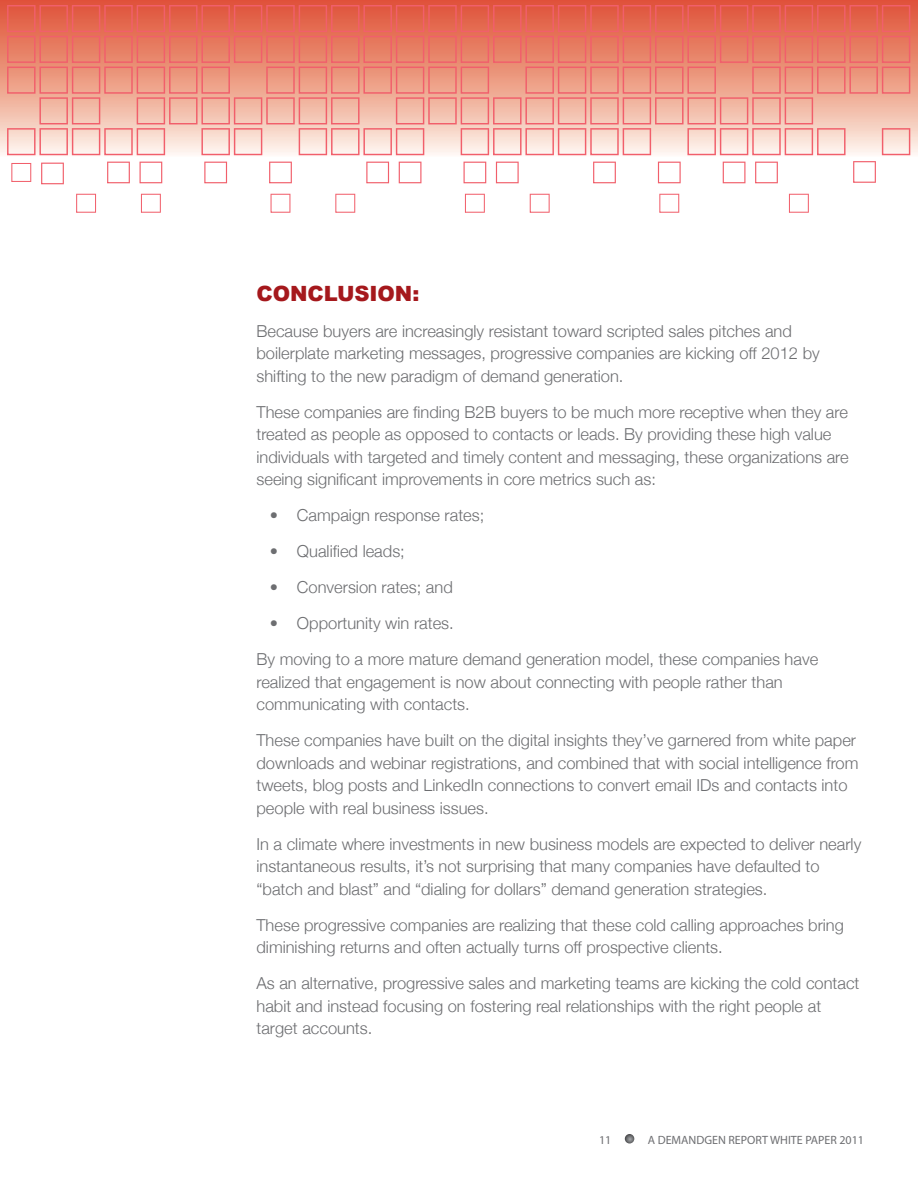
<style>
.page{position:relative;width:918px;height:1188px;background:#fff}
.page>*{position:absolute;margin:0;border:0;box-sizing:border-box;transform-origin:0 0}
.t1{font:900 21px "Arial";letter-spacing:-.005em;color:#a5181c}
.t2{font:300 16.5px/22.5px "Helvetica Neue";color:#6d6e71}
.t3{font:12px "Myriad Pro";color:#6d6e71}
</style>
<div class="page">
<img style="left:0;top:0;width:918px;height:156px">
<svg style="left:76px;top:194px;width:20px;height:19px"></svg>
<svg style="left:11px;top:163px;width:20px;height:19px"></svg>
<svg style="left:107px;top:162px;width:23px;height:21px"></svg>
<svg style="left:140px;top:162px;width:22px;height:21px"></svg>
<svg style="left:141px;top:194px;width:20px;height:19px"></svg>
<svg style="left:204px;top:162px;width:23px;height:21px"></svg>
<svg style="left:269px;top:162px;width:23px;height:21px"></svg>
<svg style="left:271px;top:194px;width:19px;height:19px"></svg>
<svg style="left:335px;top:194px;width:20px;height:19px"></svg>
<svg style="left:366px;top:162px;width:23px;height:21px"></svg>
<svg style="left:399px;top:162px;width:22px;height:21px"></svg>
<svg style="left:464px;top:162px;width:22px;height:21px"></svg>
<svg style="left:465px;top:194px;width:20px;height:19px"></svg>
<svg style="left:496px;top:162px;width:23px;height:21px"></svg>
<svg style="left:530px;top:194px;width:20px;height:19px"></svg>
<svg style="left:593px;top:162px;width:23px;height:21px"></svg>
<svg style="left:658px;top:162px;width:23px;height:21px"></svg>
<svg style="left:659px;top:194px;width:20px;height:19px"></svg>
<svg style="left:723px;top:162px;width:22px;height:21px"></svg>
<svg style="left:755px;top:162px;width:23px;height:21px"></svg>
<svg style="left:789px;top:194px;width:20px;height:19px"></svg>
<svg style="left:7px;top:5px;width:903px;height:150px;background:#ed9786"></svg>
<svg style="left:853px;top:161px;width:23px;height:22px"></svg>
<svg style="left:41px;top:163px;width:23px;height:21px"></svg>
<svg style="left:625px;top:1134px;width:9px;height:10px"></svg>
<p class="t1" style="left:256px;top:281px;width:164px">CONCLUSION:</p>
<p class="t2" style="left:256px;top:319px;width:565px">Because buyers are increasingly resistant toward scripted sales pitches and boilerplate marketing messages, progressive companies are kicking off 2012 by shifting to the new paradigm of demand generation.</p>
<p class="t2" style="left:256px;top:400px;width:594px">These companies are finding B2B buyers to be much more receptive when they are treated as people as opposed to contacts or leads. By providing these high value individuals with targeted and timely content and messaging, these organizations are seeing significant improvements in core metrics such as:</p>
<p class="t2" style="left:270px;top:504px;width:216px">• Campaign response rates;</p>
<p class="t2" style="left:270px;top:540px;width:136px">• Qualified leads;</p>
<p class="t2" style="left:270px;top:576px;width:184px">• Conversion rates; and</p>
<p class="t2" style="left:256px;top:605px;width:563px;line-height:36px;text-indent:14px">• Opportunity win rates.<br>By moving to a more mature demand generation model, these companies have</p>
<p class="t2" style="left:256px;top:670px;width:528px">realized that engagement is now about connecting with people rather than communicating with contacts.</p>
<p class="t2" style="left:256px;top:729px;width:604px">These companies have built on the digital insights they’ve garnered from white paper downloads and webinar registrations, and combined that with social intelligence from tweets, blog posts and LinkedIn connections to convert email IDs and contacts into people with real business issues.</p>
<p class="t2" style="left:256px;top:832px;width:606px">In a climate where investments in new business models are expected to deliver nearly instantaneous results, it’s not surprising that many companies have defaulted to “batch and blast” and “dialing for dollars” demand generation strategies.</p>
<p class="t2" style="left:256px;top:913px;width:589px">These progressive companies are realizing that these cold calling approaches bring diminishing returns and often actually turns off prospective clients.</p>
<p class="t2" style="left:256px;top:972px;width:605px">As an alternative, progressive sales and marketing teams are kicking the cold contact habit and instead focusing on fostering real relationships with the right people at target accounts.</p>
<p class="t3" style="left:599px;top:1132px;width:14px">11</p>
<p class="t3" style="left:648px;top:1132px;width:218px">A DEMANDGEN REPORT WHITE PAPER 2011</p>
</div>
